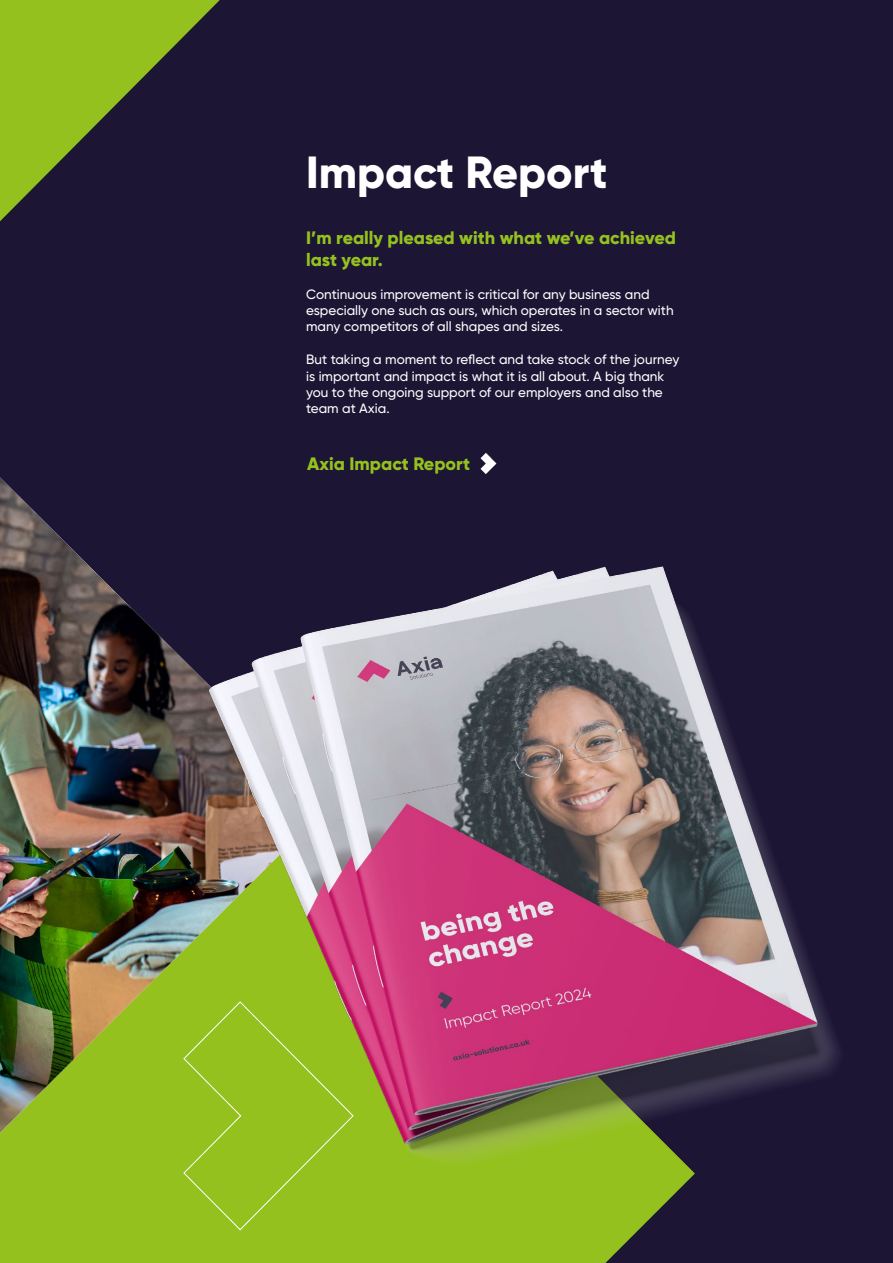
<style>
.page{position:relative;width:893px;height:1263px;background:#1c1534}
.page>*{position:absolute;margin:0;border:0;box-sizing:border-box;transform-origin:0 0}
.t1{font:800 45px "Gilroy";color:#fff}
.t2{font:800 18px/21.6px "Gilroy";color:#95c11f}
.t3{font:500 13.5px/16.2px "Gilroy";color:#fff}
</style>
<div class="page">
<div style="left:0;top:1133px;width:655px;height:130px;background:#95c11f"></div>
<svg style="left:0;top:0;width:220px;height:221px;fill:#95c11f"></svg>
<img style="left:0;top:477px;width:103px;height:656px">
<svg style="left:480px;top:453px;width:16px;height:21px"></svg>
<img style="left:103px;top:566px;width:736px;height:648px">
<div style="left:183px;top:1001px;width:171px;height:230px;background:#95c11f"></div>
<h1 class="t1" style="left:306px;top:144px;width:303px">Impact Report</h1>
<h2 class="t2" style="left:306px;top:227px;width:371px">I’m really pleased with what we’ve achieved last year.</h2>
<p class="t3" style="left:306px;top:286px;width:369px">Continuous improvement is critical for any business and especially one such as ours, which operates in a sector with many competitors of all shapes and sizes.</p>
<p class="t3" style="left:306px;top:351px;width:375px">But taking a moment to reflect and take stock of the journey is important and impact is what it is all about. A big thank you to the ongoing support of our employers and also the team at Axia.</p>
<h2 class="t2" style="left:307px;top:453px;width:164px">Axia Impact Report</h2>
</div>
